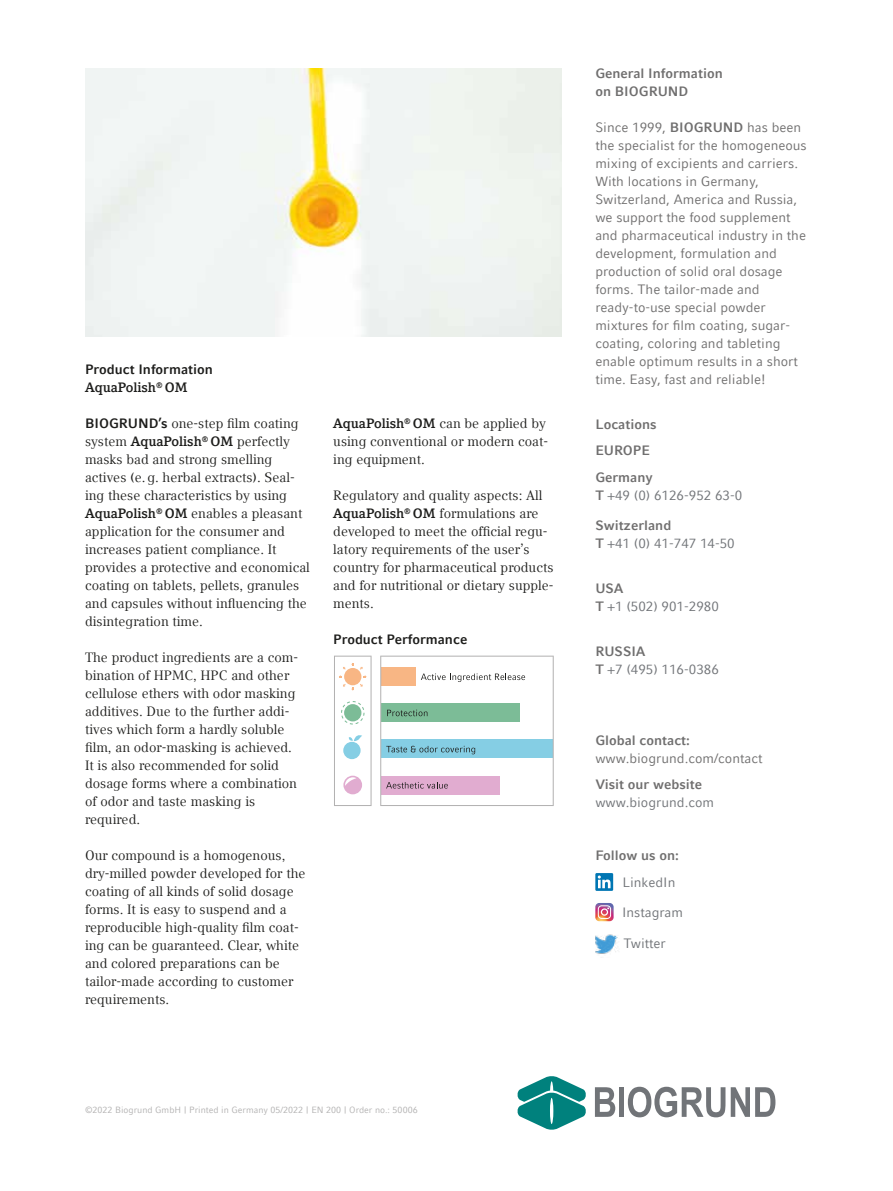
<style>
.page{position:relative;width:893px;height:1191px;background:#fff}
.page>*{position:absolute;margin:0;border:0;box-sizing:border-box;transform-origin:0 0}
.t1{font:13.5px/18px "Compatil Text LT";color:#1d1d1b}
.t2{font:13.5px/18px "Compatil Fact LT";color:#706f6f}
.t3{font:13.5px/18px "Compatil Fact LT";color:#717478}
.t4{font:700 13.5px/26.5px "Compatil Fact LT";color:#706f6f}
.t5{font:700 13.5px "Compatil Fact LT";color:#1d1d1b}
.t6{font:700 13.5px "Compatil Letter LT";color:#1d1d1b}
.t7{font:9px "Compatil Fact LT";color:#b3b2b2}
.s1{font-family:"Compatil Fact LT";font-weight:700}
.s2{font-family:"Compatil Letter LT";font-weight:700}
.s3{font-weight:700}
.s4{font-weight:700;color:#706f6f}
</style>
<div class="page">
<img style="left:85px;top:68px;width:476px;height:268px">
<svg style="left:595px;top:903px;width:19px;height:18px"></svg>
<img style="left:595px;top:934px;width:23px;height:20px">
<svg style="left:595px;top:873px;width:18px;height:18px"></svg>
<svg style="left:598px;top:875px;width:12px;height:13px"></svg>
<svg style="left:334px;top:655px;width:38px;height:151px"></svg>
<svg style="left:380px;top:655px;width:174px;height:151px"></svg>
<svg style="left:595px;top:1087px;width:20px;height:29px"></svg>
<div style="left:619px;top:1087px;width:5px;height:29px;background:#717478"></div>
<svg style="left:628px;top:1086px;width:97px;height:31px"></svg>
<svg style="left:731px;top:1087px;width:44px;height:29px"></svg>
<svg style="left:517px;top:1076px;width:69px;height:54px"></svg>
<p class="t5" style="left:85px;top:361px;width:129px">Product Information</p>
<p class="t6" style="left:85px;top:379px;width:104px">AquaPolish<sup>®</sup> OM</p>
<p class="t1" style="left:85px;top:414px;width:226px"><span class="s1">BIOGRUND’s</span> one-step film coating system <span class="s2">AquaPolish</span><sup>®</sup> <span class="s2">OM</span> perfectly masks bad and strong smelling actives (e. g. herbal extracts). Seal&shy;ing these characteristics by using <span class="s2">AquaPolish</span><sup>®</sup> <span class="s2">OM</span> enables a pleasant application for the consumer and increases patient compliance. It provides a protective and economical coating on tablets, pellets, granules and capsules without influencing the disintegration time.</p>
<p class="t1" style="left:85px;top:648px;width:215px">The product ingredients are a com&shy;bination of HPMC, HPC and other cellulose ethers with odor masking additives. Due to the further addi&shy;tives which form a hardly soluble film, an odor-masking is achieved.<br>It is also recommended for solid dosage forms where a combination of odor and taste masking is required.</p>
<p class="t1" style="left:85px;top:846px;width:222px">Our compound is a homogenous, dry-milled powder developed for the coating of all kinds of solid dosage forms. It is easy to suspend and a reproducible high-quality film coat&shy;ing can be guaranteed. Clear, white and colored preparations can be tailor-made according to customer requirements.</p>
<p class="t1" style="left:333px;top:414px;width:216px"><span class="s2">AquaPolish</span><sup>®</sup> <span class="s2">OM</span> can be applied by using conventional or modern coat&shy;ing equipment.</p>
<p class="t1" style="left:333px;top:486px;width:222px">Regulatory and quality aspects: All<br><span class="s2">AquaPolish</span><sup>®</sup> <span class="s2">OM</span> formulations are developed to meet the official regu&shy;latory requirements of the user’s country for pharmaceutical products and for nutritional or dietary supple&shy;ments.</p>
<p class="t5" style="left:333px;top:631px;width:136px">Product Performance</p>
<p class="t7" style="left:85px;top:1104px;width:334px">©2022 Biogrund GmbH | Printed in Germany 05/2022 | EN 200 | Order no.: 50006</p>
<p class="t4" style="left:595px;top:64px;width:129px;line-height:18px">General Information on BIOGRUND</p>
<p class="t2" style="left:595px;top:118px;width:213px">Since 1999, <span class="s3">BIOGRUND</span> has been the specialist for the homogeneous mixing of excipients and carriers.<br>With locations in Germany,<br>Switzerland, America and Russia, we support the food supplement and pharmaceutical industry in the development, formulation and production of solid oral dosage forms. The tailor-made and ready-to-use special powder mixtures for film coating, sugar&shy;coating, coloring and tableting enable optimum results in a short time. Easy, fast and reliable!</p>
<p class="t4" style="left:595px;top:410px;width:63px">Locations<br>EUROPE<br>Germany</p>
<p class="t3" style="left:595px;top:486px;width:148px"><span class="s4">T</span> +49 (0) 6126-952 63-0</p>
<p class="t3" style="left:595px;top:517px;width:141px"><span class="s4">Switzerland<br>T</span> +41 (0) 41-747 14-50</p>
<p class="t3" style="left:595px;top:579px;width:125px"><span class="s4">USA<br>T</span> +1 (502) 901-2980</p>
<p class="t3" style="left:595px;top:642px;width:125px"><span class="s4">RUSSIA<br>T</span> +7 (495) 116-0386</p>
<p class="t4" style="left:595px;top:726px;width:96px">Global contact:</p>
<p class="t2" style="left:595px;top:749px;width:169px">www.biogrund.com/contact</p>
<p class="t4" style="left:595px;top:771px;width:108px">Visit our website</p>
<p class="t3" style="left:595px;top:793px;width:120px">www.biogrund.com</p>
<p class="t4" style="left:595px;top:842px;width:85px">Follow us on:</p>
<p class="t3" style="left:622px;top:873px;width:55px">LinkedIn</p>
<p class="t3" style="left:622px;top:903px;width:62px">Instagram</p>
<p class="t3" style="left:623px;top:934px;width:44px">Twitter</p>
</div>
